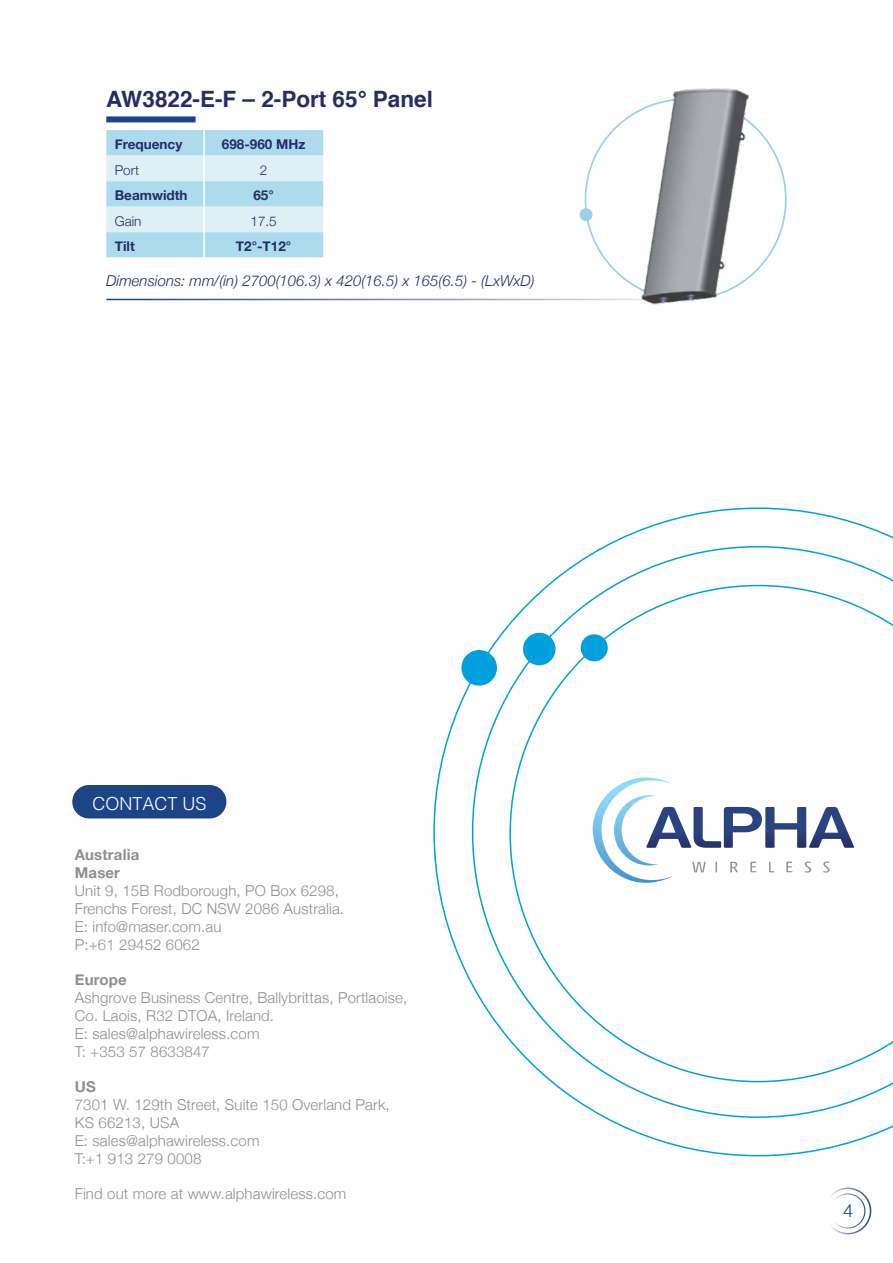
<style>
.page{position:relative;width:893px;height:1263px;background:#fff}
.page>*{position:absolute;margin:0;border:0;box-sizing:border-box;transform-origin:0 0}
.t1{font:700 22.5px "Helvetica";color:#272b67}
.t2{font:300 18px "Helvetica";color:#fff}
.t3{font:300 18px "Helvetica";color:#1e4488}
.t4{font:300 15px/18px "Helvetica Neue";letter-spacing:.01em;color:#8d9090}
.t5{font:italic 300 15px "Helvetica Neue";color:#272b67}
.t6{font:700 15px/18px "Helvetica Neue";letter-spacing:.01em;color:#8d9090}
.t7{font:700 13.5px "Helvetica Neue";color:#272b67}
.t8{font:300 13.5px "Helvetica Neue";color:#272b67}
</style>
<div class="page">
<svg style="left:106px;top:130px;width:217px;height:127px;background:#c0e3f0"></svg>
<hr style="left:203px;top:130px;width:2px;height:26px;background:#fff">
<hr style="left:203px;top:156px;width:2px;height:25px;background:#fff">
<hr style="left:203px;top:181px;width:2px;height:26px;background:#fff">
<hr style="left:203px;top:207px;width:2px;height:25px;background:#fff">
<hr style="left:203px;top:232px;width:2px;height:25px;background:#fff">
<div style="left:106px;top:116px;width:90px;height:6px;background:#1e4488"></div>
<svg style="left:575px;top:114px;width:212px;height:187px"></svg>
<svg style="left:579px;top:208px;width:14px;height:14px"></svg>
<div style="left:824px;top:1187px;width:47px;height:47px;border:2px solid #fff;border-radius:50%"></div>
<div style="left:830px;top:1193px;width:35px;height:35px;border:1px solid #fff;border-radius:50%"></div>
<img style="left:631px;top:88px;width:127px;height:217px">
<div style="left:72px;top:785px;width:154px;height:33px;background:#1e4488;border-radius:17px"></div>
<svg style="left:433px;top:507px;width:460px;height:649px"></svg>
<svg style="left:509px;top:585px;width:384px;height:497px"></svg>
<svg style="left:579px;top:633px;width:30px;height:30px"></svg>
<svg style="left:521px;top:631px;width:36px;height:36px"></svg>
<svg style="left:459px;top:647px;width:40px;height:41px"></svg>
<svg style="left:592px;top:775px;width:262px;height:108px"></svg>
<h1 class="t1" style="left:106px;top:81px;width:328px">AW3822-E-F – 2-Port 65° Panel</h1>
<p class="t7" style="left:115px;top:134px;width:69px">Frequency</p>
<p class="t7" style="left:222px;top:134px;width:85px">698-960 MHz</p>
<p class="t8" style="left:115px;top:159px;width:26px">Port</p>
<p class="t8" style="left:260px;top:159px;width:9px">2</p>
<p class="t7" style="left:115px;top:185px;width:74px">Beamwidth</p>
<p class="t7" style="left:253px;top:185px;width:22px">65°</p>
<p class="t8" style="left:115px;top:210px;width:28px">Gain</p>
<p class="t8" style="left:250px;top:210px;width:28px">17.5</p>
<p class="t7" style="left:115px;top:236px;width:21px">Tilt</p>
<p class="t7" style="left:236px;top:236px;width:57px">T2°-T12°</p>
<p class="t5" style="left:106px;top:269px;width:430px">Dimensions: mm/(in) 2700(106.3) x 420(16.5) x 165(6.5) - (LxWxD)</p>
<p class="t2" style="left:92px;top:788px;width:116px">CONTACT US</p>
<p class="t6" style="left:75px;top:846px;width:66px">Australia<br>Maser</p>
<p class="t4" style="left:75px;top:880px;width:271px">Unit 9, 15B Rodborough, PO Box 6298,<br>Frenchs Forest, DC NSW 2086 Australia.<br>E: info@maser.com.au<br>P:+61 29452 6062</p>
<p class="t6" style="left:75px;top:971px;width:53px">Europe</p>
<p class="t4" style="left:75px;top:987px;width:334px">Ashgrove Business Centre, Ballybrittas, Portlaoise, Co. Laois, R32 DTOA, Ireland.<br>E: sales@alphawireless.com<br>T: +353 57 8633847</p>
<p class="t6" style="left:75px;top:1078px;width:22px">US</p>
<p class="t4" style="left:75px;top:1094px;width:316px">7301 W. 129th Street, Suite 150 Overland Park,<br>KS 66213, USA<br>E: sales@alphawireless.com<br>T:+1 913 279 0008</p>
<p class="t4" style="left:75px;top:1183px;width:273px">Find out more at www.alphawireless.com</p>
<p class="t3" style="left:843px;top:1195px;width:12px">4</p>
</div>
